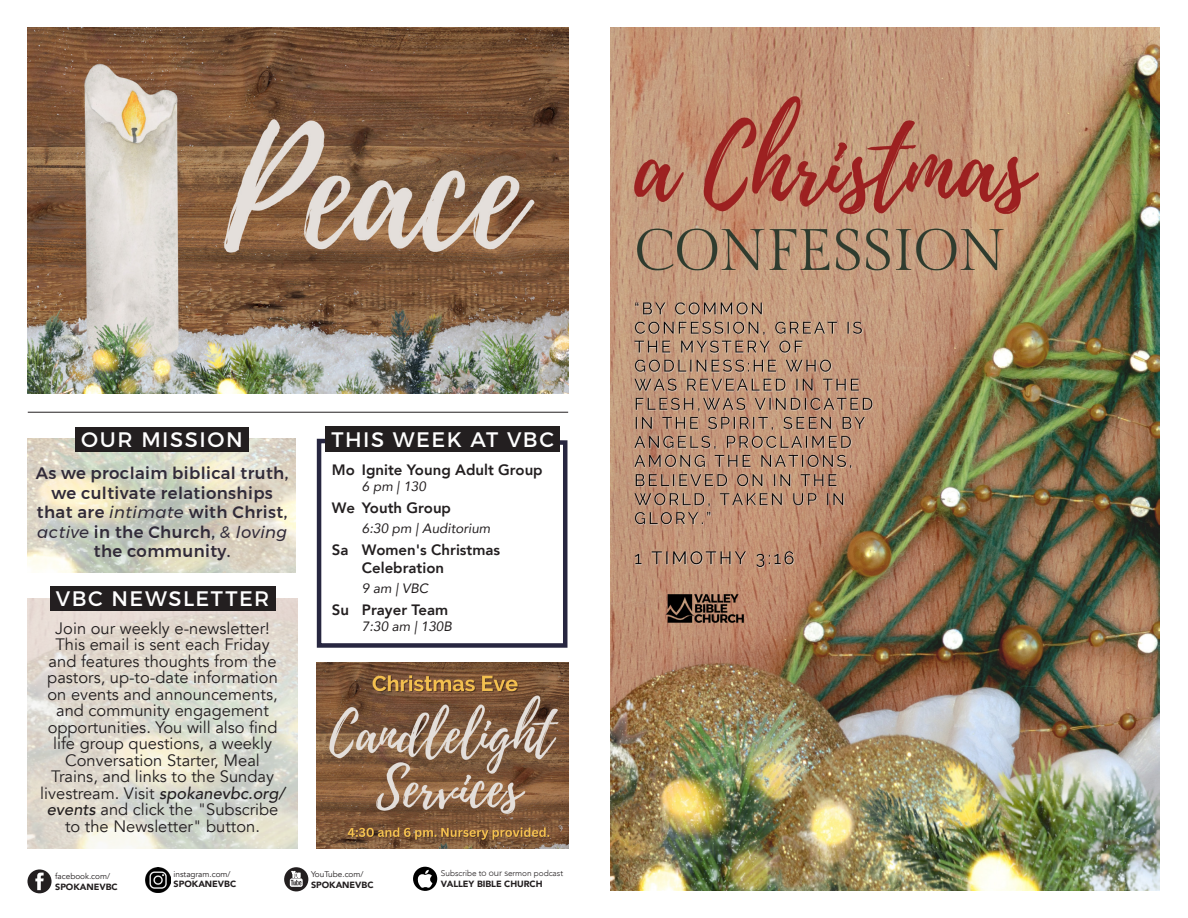
<style>
.page{position:relative;width:1188px;height:918px;background:#fff}
.page>*{position:absolute;margin:0;border:0;box-sizing:border-box;transform-origin:0 0}
.This_Week_Main_heading_title{font:21px "Montserrat";letter-spacing:.075em;color:#fff}
.Announcement_body{font:16.5px/16.5px "Avenir";color:#231f20;text-align:center}
.t1{font:500 16.5px/19.5px "Montserrat";letter-spacing:.025em;color:#312b39;text-align:center}
.Sunday_School_Body{font:800 15px/18px "Avenir";color:#231f20}
.Sunday_School_Body-2{font:italic 13.5px "Avenir";color:#231f20}
.t2{font:900 9px "Avenir";letter-spacing:-.005em;color:#231f20}
.t3{font:8.25px "Avenir";letter-spacing:-.005em;color:#231f20}
.t4{font:300 8.25px "Avenir";letter-spacing:-.005em;color:#231f20}
.s1{font-weight:400;font-style:italic}
.s2{font-weight:500;font-style:italic}
.s3{font-family:"Montserrat"}
</style>
<div class="page">
<svg style="left:316px;top:438px;width:252px;height:210px"></svg>
<img style="left:610px;top:27px;width:550px;height:864px">
<svg style="left:27px;top:869px;width:25px;height:24px"></svg>
<svg style="left:284px;top:867px;width:24px;height:24px"></svg>
<svg style="left:413px;top:867px;width:24px;height:24px"></svg>
<img style="left:28px;top:598px;width:270px;height:250px">
<div style="left:50px;top:586px;width:225px;height:25px;background:#231f20"></div>
<img style="left:666px;top:594px;width:78px;height:29px">
<img style="left:146px;top:867px;width:25px;height:25px">
<img style="left:27px;top:438px;width:269px;height:135px">
<div style="left:75px;top:427px;width:174px;height:25px;background:#231f20"></div>
<div style="left:325px;top:426px;width:235px;height:26px;background:#231f20"></div>
<hr style="left:28px;top:412px;width:540px;height:1px;background:#231f20">
<img style="left:27px;top:27px;width:541px;height:366px">
<img style="left:317px;top:662px;width:251px;height:186px">
<p class="This_Week_Main_heading_title" style="left:81px;top:426px;width:163px">OUR MISSION</p>
<p class="t1" style="left:36px;top:464px;width:254px">As we proclaim biblical truth, we cultivate relationships that are <span class="s1">intimate</span> with Christ, <span class="s1">active</span> in the Church, <span class="s1">&amp; loving </span>the community.</p>
<p class="Sunday_School_Body" style="left:332px;top:461px;width:212px">Mo Ignite Young Adult Group</p>
<p class="This_Week_Main_heading_title" style="left:331px;top:426px;width:224px">THIS WEEK AT VBC</p>
<p class="Sunday_School_Body-2" style="left:362px;top:478px;width:66px">6 pm | 130</p>
<p class="Sunday_School_Body" style="left:332px;top:499px;width:121px">We Youth Group</p>
<p class="Sunday_School_Body-2" style="left:362px;top:520px;width:130px">6:30 pm | Auditorium</p>
<p class="Sunday_School_Body" style="left:362px;top:541px;width:140px;text-indent:-30px">Sa Women's Christmas<br>Celebration</p>
<p class="Sunday_School_Body-2" style="left:362px;top:580px;width:68px">9 am | VBC</p>
<p class="Sunday_School_Body" style="left:332px;top:601px;width:118px">Su Prayer Team</p>
<p class="Sunday_School_Body-2" style="left:362px;top:618px;width:92px">7:30 am | 130B</p>
<p class="This_Week_Main_heading_title" style="left:56px;top:586px;width:215px">VBC NEWSLETTER</p>
<p class="Announcement_body" style="left:40px;top:620px;width:246px">Join our weekly e-newsletter!<br>This email is sent each Friday and features thoughts from the pastors, up-to-date information on events and announcements, and community engagement opportunities. You will also find life group questions, a weekly<br>Conversation Starter, Meal<br>Trains, and links to the Sunday livestream. Visit <span class="s2">spokanevbc.org/ events</span> and click the "Subscribe to the Newsletter" button.</p>
<p class="t3" style="left:174px;top:869px;width:59px">instagram.com/</p>
<p class="t2" style="left:174px;top:877px;width:64px">SPOKANEVBC</p>
<p class="t4" style="left:441px;top:869px;width:124px">Subscribe t<span class="s3">o our s</span>ermon podcast</p>
<p class="t2" style="left:441px;top:876px;width:103px">VALLEY BIBLE CHURCH</p>
<p class="t3" style="left:311px;top:869px;width:54px">YouTube.com/</p>
<p class="t2" style="left:311px;top:877px;width:64px">SPOKANEVBC</p>
<p class="t3" style="left:55px;top:871px;width:56px">facebook.com/</p>
<p class="t2" style="left:55px;top:879px;width:64px">SPOKANEVBC</p>
</div>
